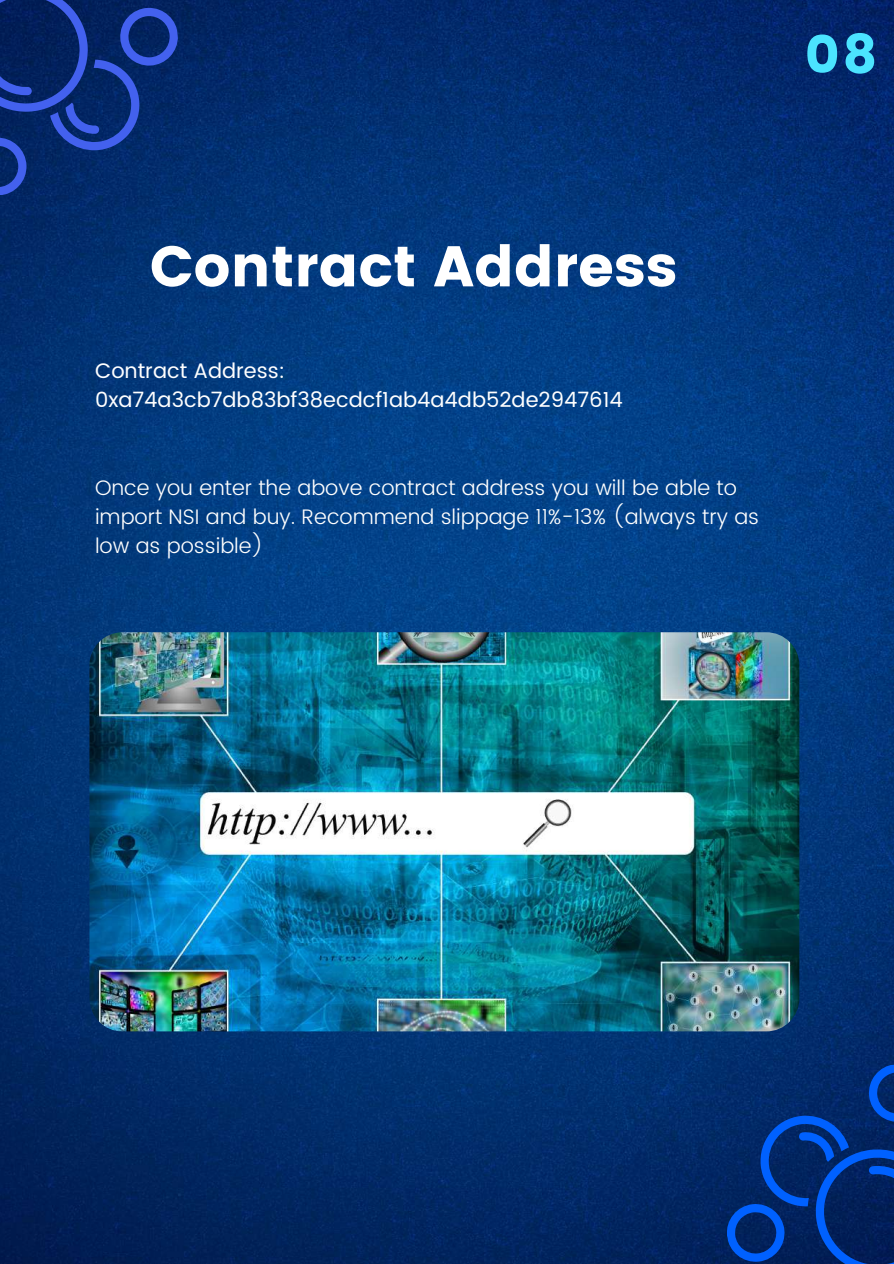
<style>
.page{position:relative;width:894px;height:1264px;background:#fff}
.page>*{position:absolute;margin:0;border:0;box-sizing:border-box;transform-origin:0 0}
.t1{font:57px "Poppins";color:#fff}
.t2{font:52.95px "Poppins";color:#4be4ff}
.t3{font:300 21px/29.2px "Poppins";color:#fff}
.t4{font:21px/29.2px "Poppins";color:#fff}
</style>
<div class="page">
<img style="left:0;top:0;width:893px;height:1263px">
<svg style="left:0;top:0;width:179px;height:196px;background:#0c2e77"></svg>
<svg style="left:723px;top:1061px;width:170px;height:202px;background:#012d79"></svg>
<img style="left:89px;top:632px;width:710px;height:399px;border-radius:33px">
<h2 class="t2" style="left:804px;top:24px;width:74px">08</h2>
<h1 class="t1" style="left:150px;top:233px;width:529px">Contract Address</h1>
<p class="t4" style="left:95px;top:356px;width:529px">Contract Address:<br>0xa74a3cb7db83bf38ecdcf1ab4a4db52de2947614</p>
<p class="t3" style="left:95px;top:473px;width:665px">Once you enter the above contract address you will be able to import NSI and buy. Recommend slippage 11%-13% (always try as low as possible)</p>
</div>
